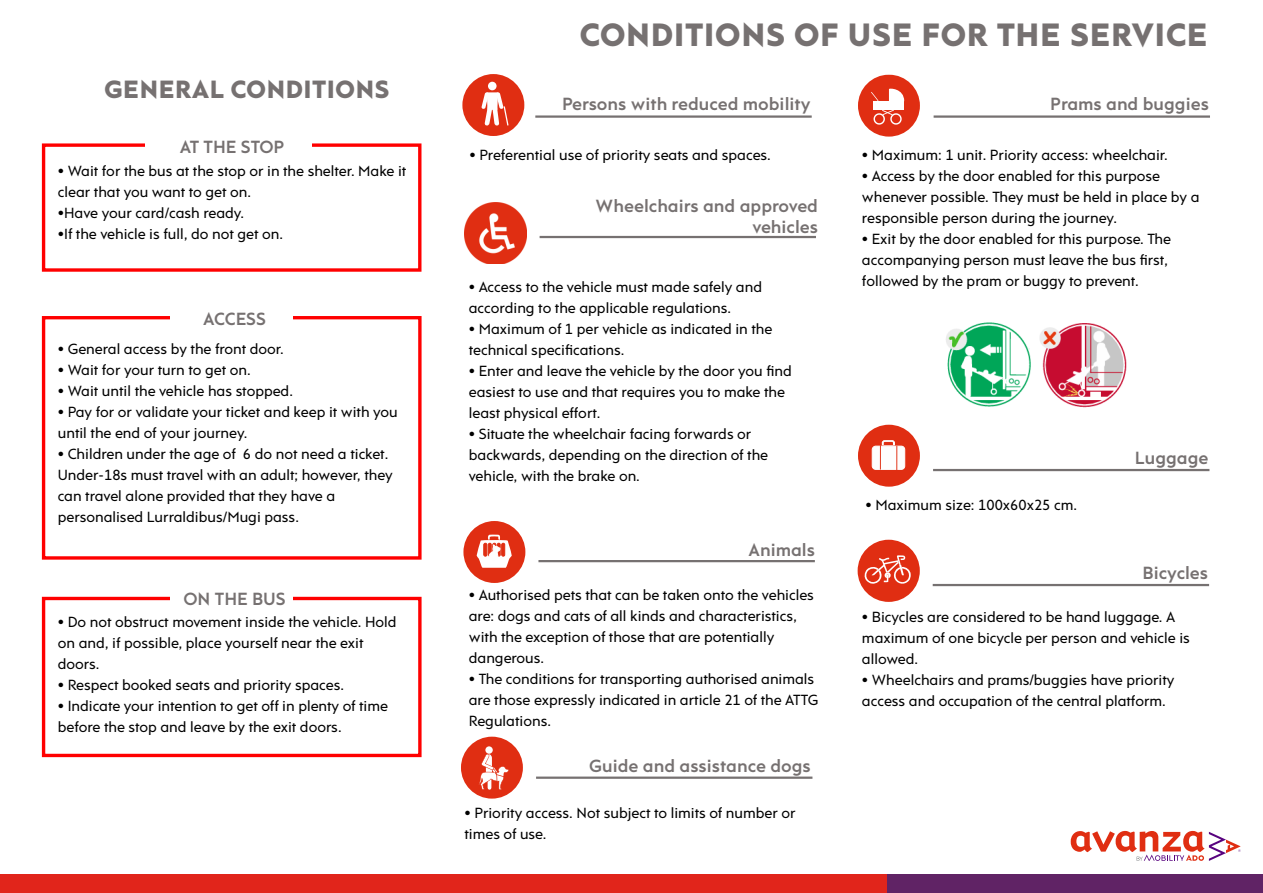
<style>
.page{position:relative;width:1263px;height:893px;background:#fff}
.page>*{position:absolute;margin:0;border:0;box-sizing:border-box;transform-origin:0 0}
.t1{font:900 33px "Rams";color:#767171}
.t2{font:900 25.5px "Rams";color:#767171}
.t3{font:700 18px/21px "Rams";color:#767171;text-align:right}
.t4{font:15px/21px "Rams";color:#000}
</style>
<div class="page">
<div style="left:42px;top:143px;width:379px;height:129px;border:3px solid #f00"></div>
<div style="left:145px;top:129px;width:166px;height:34px;background:#fff"></div>
<div style="left:42px;top:316px;width:380px;height:244px;border:3px solid #f00"></div>
<div style="left:42px;top:597px;width:380px;height:160px;border:3px solid #f00"></div>
<div style="left:170px;top:305px;width:123px;height:26px;background:#fff"></div>
<div style="left:170px;top:583px;width:123px;height:38px;background:#fff"></div>
<div style="left:462px;top:74px;width:62px;height:62px;background:#e02e12;border-radius:50%"></div>
<div style="left:488px;top:82px;width:9px;height:8px;background:#fefefe;border-radius:50%"></div>
<svg style="left:481px;top:92px;width:28px;height:34px"></svg>
<div style="left:463px;top:521px;width:62px;height:62px;background:#e02e12;border-radius:50%"></div>
<svg style="left:477px;top:534px;width:35px;height:34px"></svg>
<div style="left:461px;top:737px;width:62px;height:62px;background:#e02e12;border-radius:50%"></div>
<div style="left:485px;top:746px;width:8px;height:8px;background:#fefefe;border-radius:50%"></div>
<svg style="left:479px;top:754px;width:30px;height:36px"></svg>
<div style="left:858px;top:75px;width:62px;height:62px;background:#e02e12;border-radius:50%"></div>
<div style="left:874px;top:101px;width:30px;height:9px;background:#fff"></div>
<svg style="left:889px;top:88px;width:15px;height:13px"></svg>
<svg style="left:873px;top:110px;width:29px;height:15px"></svg>
<svg style="left:871px;top:92px;width:7px;height:9px"></svg>
<hr style="left:535px;top:115px;width:277px;height:3px;background:#767171">
<hr style="left:538px;top:560px;width:277px;height:2px;background:#767171">
<hr style="left:536px;top:777px;width:276px;height:2px;background:#767171">
<div style="left:858px;top:425px;width:62px;height:62px;background:#e02e12;border-radius:50%"></div>
<svg style="left:872px;top:446px;width:33px;height:23px"></svg>
<div style="left:872px;top:446px;width:33px;height:23px;border:1px solid #fefefe;border-radius:4px"></div>
<div style="left:882px;top:441px;width:12px;height:4px;border:1px solid #fefefe;border-radius:2px"></div>
<svg style="left:880px;top:442px;width:24px;height:28px"></svg>
<hr style="left:933px;top:469px;width:276px;height:2px;background:#767171">
<hr style="left:934px;top:115px;width:276px;height:3px;background:#767171">
<svg style="left:1071px;top:831px;width:170px;height:30px"></svg>
<img style="left:465px;top:202px;width:61px;height:62px">
<hr style="left:540px;top:236px;width:276px;height:2px;background:#767171">
<hr style="left:933px;top:584px;width:276px;height:2px;background:#767171">
<div style="left:858px;top:540px;width:62px;height:62px;background:#e02e12;border-radius:50%"></div>
<svg style="left:864px;top:555px;width:47px;height:29px"></svg>
<img style="left:946px;top:322px;width:181px;height:86px">
<div style="left:0;top:875px;width:1263px;height:18px;background:#e1251b"></div>
<div style="left:888px;top:875px;width:375px;height:18px;background:#602365"></div>
<h2 class="t2" style="left:104px;top:74px;width:287px">GENERAL CONDITIONS</h2>
<p class="t3" style="left:180px;top:137px;width:106px">AT THE STOP</p>
<p class="t4" style="left:58px;top:160px;width:350px">• Wait for the bus at the stop or in the shelter. Make it clear that you want to get on.</p>
<p class="t4" style="left:58px;top:202px;width:188px">•Have your card/cash ready.</p>
<p class="t4" style="left:58px;top:223px;width:227px">•If the vehicle is full, do not get on.</p>
<p class="t3" style="left:203px;top:309px;width:64px">ACCESS</p>
<p class="t4" style="left:58px;top:338px;width:227px">• General access by the front door.</p>
<p class="t4" style="left:58px;top:359px;width:194px">• Wait for your turn to get on.</p>
<p class="t4" style="left:58px;top:380px;width:237px">• Wait until the vehicle has stopped.</p>
<p class="t4" style="left:58px;top:401px;width:341px">• Pay for or validate your ticket and keep it with you until the end of your journey.</p>
<p class="t4" style="left:58px;top:443px;width:337px">• Children under the age of 6 do not need a ticket.<br>Under-18s must travel with an adult; however, they can travel alone provided that they have a personalised Lurraldibus/Mugi pass.</p>
<p class="t3" style="left:183px;top:588px;width:104px">ON THE BUS</p>
<p class="t4" style="left:58px;top:611px;width:340px">• Do not obstruct movement inside the vehicle. Hold on and, if possible, place yourself near the exit doors.</p>
<p class="t4" style="left:58px;top:674px;width:288px">• Respect booked seats and priority spaces.</p>
<p class="t4" style="left:58px;top:695px;width:332px">• Indicate your intention to get off in plenty of time before the stop and leave by the exit doors.</p>
<h1 class="t1" style="left:579px;top:15px;width:630px">CONDITIONS OF USE FOR THE SERVICE</h1>
<p class="t3" style="left:562px;top:94px;width:250px">Persons with reduced mobility</p>
<p class="t4" style="left:469px;top:144px;width:303px">• Preferential use of priority seats and spaces.</p>
<p class="t3" style="left:596px;top:195px;width:224px">Wheelchairs and approved vehicles</p>
<p class="t4" style="left:469px;top:277px;width:295px">• Access to the vehicle must made safely and according to the applicable regulations.</p>
<p class="t4" style="left:469px;top:319px;width:305px">• Maximum of 1 per vehicle as indicated in the technical specifications.</p>
<p class="t4" style="left:469px;top:361px;width:325px">• Enter and leave the vehicle by the door you find easiest to use and that requires you to make the least physical effort.</p>
<p class="t4" style="left:469px;top:424px;width:301px">• Situate the wheelchair facing forwards or backwards, depending on the direction of the vehicle, with the brake on.</p>
<p class="t3" style="left:749px;top:539px;width:68px">Animals</p>
<p class="t4" style="left:469px;top:584px;width:347px">• Authorised pets that can be taken onto the vehicles are: dogs and cats of all kinds and characteristics, with the exception of those that are potentially dangerous.</p>
<p class="t4" style="left:469px;top:668px;width:351px">• The conditions for transporting authorised animals are those expressly indicated in article 21 of the ATTG<br>Regulations.</p>
<p class="t3" style="left:589px;top:755px;width:223px">Guide and assistance dogs</p>
<p class="t4" style="left:464px;top:802px;width:333px">• Priority access. Not subject to limits of number or times of use.</p>
<p class="t3" style="left:1050px;top:93px;width:160px">Prams and buggies</p>
<p class="t4" style="left:862px;top:144px;width:307px">• Maximum: 1 unit. Priority access: wheelchair.</p>
<p class="t4" style="left:862px;top:165px;width:339px">• Access by the door enabled for this purpose whenever possible. They must be held in place by a responsible person during the journey.</p>
<p class="t4" style="left:862px;top:228px;width:311px">• Exit by the door enabled for this purpose. The accompanying person must leave the bus first, followed by the pram or buggy to prevent.</p>
<p class="t4" style="left:866px;top:495px;width:213px">• Maximum size: 100x60x25 cm.</p>
<p class="t3" style="left:1135px;top:448px;width:75px">Luggage</p>
<p class="t3" style="left:1143px;top:563px;width:67px">Bicycles</p>
<p class="t4" style="left:862px;top:607px;width:329px">• Bicycles are considered to be hand luggage. A maximum of one bicycle per person and vehicle is allowed.</p>
<p class="t4" style="left:862px;top:670px;width:314px">• Wheelchairs and prams/buggies have priority access and occupation of the central platform.</p>
</div>
